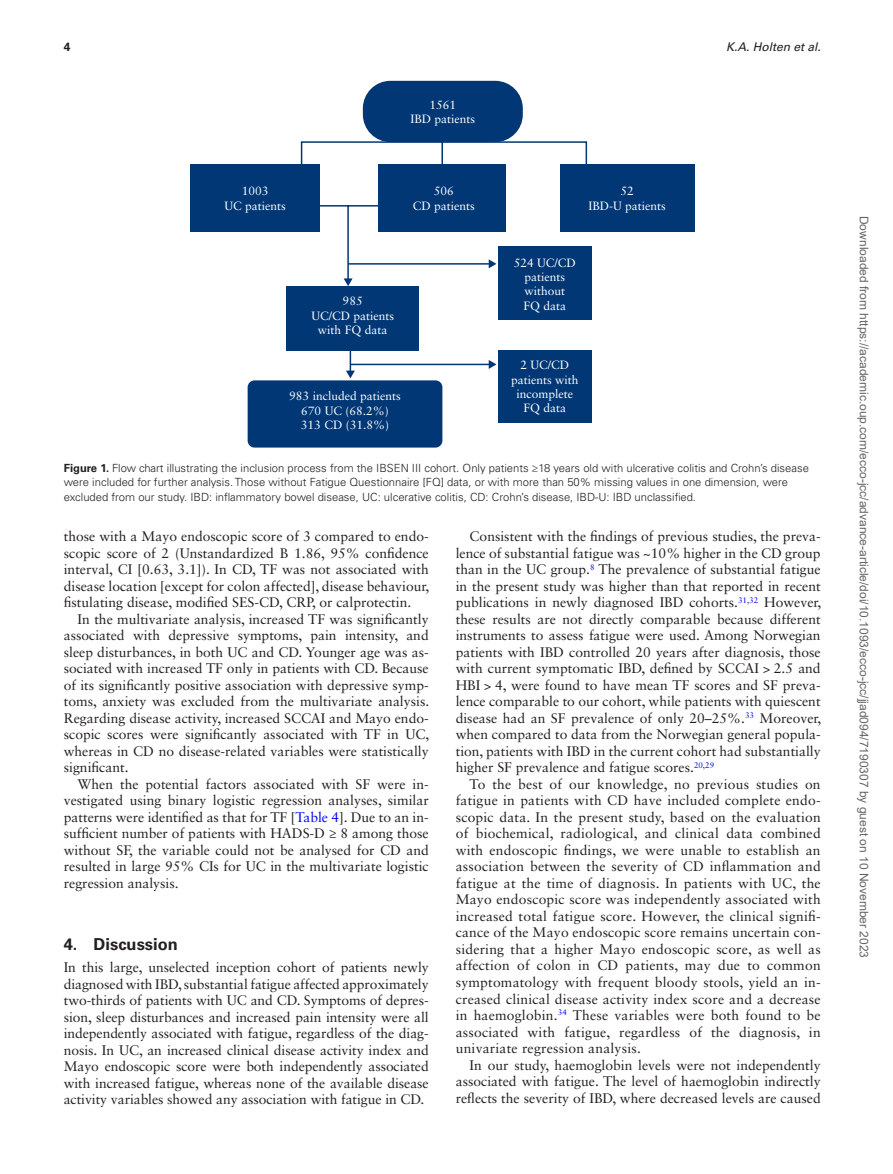
<style>
.page{position:relative;width:893px;height:1174px;background:#fff}
.page>*{position:absolute;margin:0;border:0;box-sizing:border-box;transform-origin:0 0}
.t1{font:700 16.5px "Univers LT Std";color:#231f20}
.t2{font:13.8px/16.5px "Sabon LT Std";color:#231f20;text-align:justify}
.t3{font:12px/14.4px "Sabon LT Std";color:#fff;text-align:center}
.t4{font:12px "Arial";color:#666}
.t5{font:italic 12px "Univers LT Std";color:#231f20}
.t6{font:700 12px "Univers LT Std";color:#231f20}
.t7{font:300 11.25px/14.2px "Univers LT Std";color:#231f20}
.s1{font-weight:700}
.s2{color:#00f}
</style>
<div class="page">
<div style="left:363px;top:81px;width:160px;height:61px;background:#013775;border-radius:28px"></div>
<div style="left:190px;top:164px;width:130px;height:68px;background:#013775"></div>
<div style="left:560px;top:164px;width:134px;height:68px;background:#013775"></div>
<div style="left:498px;top:246px;width:93px;height:73px;background:#013775"></div>
<div style="left:287px;top:286px;width:132px;height:64px;background:#013775"></div>
<div style="left:498px;top:350px;width:93px;height:73px;background:#013775"></div>
<div style="left:248px;top:380px;width:194px;height:67px;background:#013775;border-radius:7px"></div>
<svg style="left:300px;top:141px;width:288px;height:145px"></svg>
<svg style="left:346px;top:350px;width:9px;height:28px"></svg>
<hr style="left:350px;top:364px;width:140px;height:1px;background:#013775">
<svg style="left:489px;top:360px;width:7px;height:9px"></svg>
<p class="t6" style="left:64px;top:40px;width:8px">4</p>
<p class="t5" style="left:726px;top:40px;width:96px">K.A. Holten et al.</p>
<p class="t3" style="left:410px;top:97px;width:66px">1561<br>IBD patients</p>
<p class="t3" style="left:224px;top:184px;width:63px">1003<br>UC patients</p>
<p class="t3" style="left:413px;top:184px;width:64px">506<br>CD patients</p>
<p class="t3" style="left:311px;top:294px;width:84px">985<br>UC/CD patients with FQ data</p>
<p class="t3" style="left:289px;top:389px;width:113px">983 included patients<br>670 UC (68.2%)<br>313 CD (31.8%)</p>
<p class="t3" style="left:588px;top:184px;width:79px">52<br>IBD-U patients</p>
<p class="t3" style="left:514px;top:255px;width:64px">524 UC/CD patients without<br>FQ data</p>
<p class="t3" style="left:511px;top:358px;width:69px">2 UC/CD patients with incomplete<br>FQ data</p>
<p class="t7" style="left:64px;top:461px;width:747px"><span class="s1">Figure 1.</span> Flow chart illustrating the inclusion process from the IBSEN III cohort. Only patients ≥18 years old with ulcerative colitis and Crohn’s disease were included for further analysis. Those without Fatigue Questionnaire [FQ] data, or with more than 50% missing values in one dimension, were excluded from our study. IBD: inflammatory bowel disease, UC: ulcerative colitis, CD: Crohn’s disease, IBD-U: IBD unclassified.</p>
<p class="t2" style="left:64px;top:528px;width:367px">those with a Mayo endoscopic score of 3 compared to endo&shy;scopic score of 2 (Unstandardized B 1.86, 95% confidence interval, CI [0.63, 3.1]). In CD, TF was not associated with disease location [except for colon affected], disease behaviour, fistulating disease, modified SES-CD, CRP, or calprotectin.</p>
<p class="t2" style="left:64px;top:610px;width:367px;text-indent:14px">In the multivariate analysis, increased TF was significantly associated with depressive symptoms, pain intensity, and sleep disturbances, in both UC and CD. Younger age was as&shy;sociated with increased TF only in patients with CD. Because of its significantly positive association with depressive symp&shy;toms, anxiety was excluded from the multivariate analysis.<br>Regarding disease activity, increased SCCAI and Mayo endo&shy;scopic scores were significantly associated with TF in UC, whereas in CD no disease-related variables were statistically significant.</p>
<p class="t2" style="left:64px;top:775px;width:366px;text-indent:14px">When the potential factors associated with SF were in&shy;vestigated using binary logistic regression analyses, similar patterns were identified as that for TF [<span class="s2">Table 4</span>]. Due to an in&shy;sufficient number of patients with HADS-D ≥ 8 among those without SF, the variable could not be analysed for CD and resulted in large 95% CIs for UC in the multivariate logistic regression analysis.</p>
<p class="t1" style="left:64px;top:934px;width:116px">4. Discussion</p>
<p class="t2" style="left:64px;top:958px;width:366px">In this large, unselected inception cohort of patients newly diagnosed with IBD, substantial fatigue affected approximately two-thirds of patients with UC and CD. Symptoms of depres&shy;sion, sleep disturbances and increased pain intensity were all independently associated with fatigue, regardless of the diag&shy;nosis. In UC, an increased clinical disease activity index and Mayo endoscopic score were both independently associated with increased fatigue, whereas none of the available disease activity variables showed any association with fatigue in CD.</p>
<p class="t2" style="left:456px;top:528px;width:367px;text-indent:14px">Consistent with the findings of previous studies, the preva&shy;lence of substantial fatigue was ~10% higher in the CD group than in the UC group.<sup>8</sup> The prevalence of substantial fatigue in the present study was higher than that reported in recent publications in newly diagnosed IBD cohorts.<sup>31</sup><sup>,</sup><sup>32</sup> However, these results are not directly comparable because different instruments to assess fatigue were used. Among Norwegian patients with IBD controlled 20 years after diagnosis, those with current symptomatic IBD, defined by SCCAI &gt; 2.5 and HBI &gt; 4, were found to have mean TF scores and SF preva&shy;lence comparable to our cohort, while patients with quiescent disease had an SF prevalence of only 20–25%.<sup>33</sup> Moreover, when compared to data from the Norwegian general popula&shy;tion, patients with IBD in the current cohort had substantially higher SF prevalence and fatigue scores.<sup>20</sup><sup>,</sup><sup>29</sup></p>
<p class="t2" style="left:456px;top:775px;width:366px;text-indent:14px">To the best of our knowledge, no previous studies on fatigue in patients with CD have included complete endo&shy;scopic data. In the present study, based on the evaluation of biochemical, radiological, and clinical data combined with endoscopic findings, we were unable to establish an association between the severity of CD inflammation and fatigue at the time of diagnosis. In patients with UC, the Mayo endoscopic score was independently associated with increased total fatigue score. However, the clinical signifi&shy;cance of the Mayo endoscopic score remains uncertain con&shy;sidering that a higher Mayo endoscopic score, as well as affection of colon in CD patients, may due to common symptomatology with frequent bloody stools, yield an in&shy;creased clinical disease activity index score and a decrease in haemoglobin.<sup>34</sup> These variables were both found to be associated with fatigue, regardless of the diagnosis, in univariate regression analysis.</p>
<p class="t2" style="left:456px;top:1056px;width:366px;text-indent:14px">In our study, haemoglobin levels were not independently associated with fatigue. The level of haemoglobin indirectly reflects the severity of IBD, where decreased levels are caused</p>
<p class="t4" style="left:868px;top:216px;width:744px;rotate:90deg">Downloaded from https://academic.oup.com/ecco-jcc/advance-article/doi/10.1093/ecco-jcc/jjad094/7190307 by guest on 10 November 2023</p>
</div>
